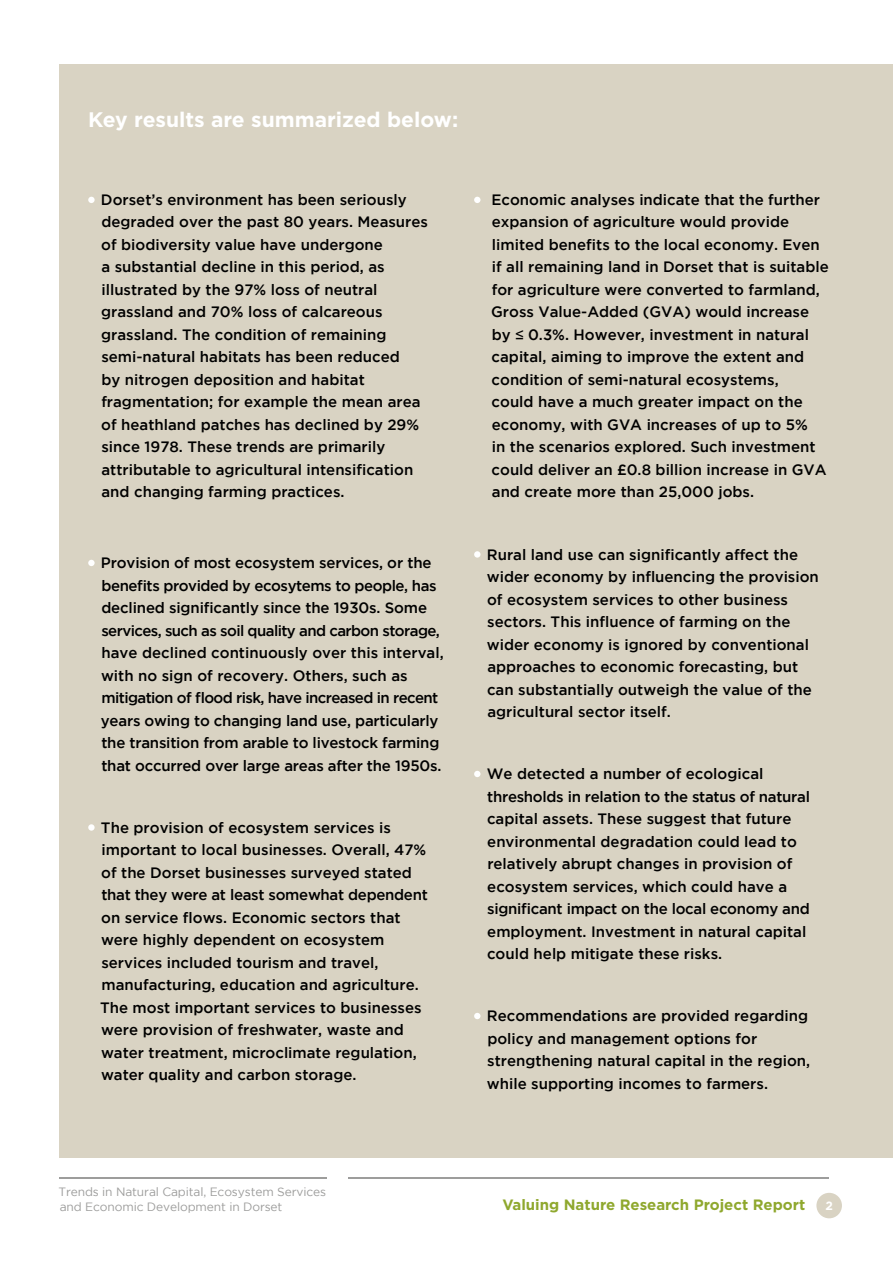
<style>
.page{position:relative;width:893px;height:1263px;background:#fff}
.page>*{position:absolute;margin:0;border:0;box-sizing:border-box;transform-origin:0 0}
.t1{font:700 21px "Gotham";color:#fff}
.t2{font:500 15px/22.5px "Gotham";color:#000}
.t3{font:700 15px "Gotham";color:#8fa82e}
.t4{font:12px/15px "Gotham";letter-spacing:-.01em;color:#9d9d9c}
.t5{font:700 12px "Gotham";color:#fff}
.s1{font-family:"Arial";font-weight:400}
</style>
<div class="page">
<div style="left:816px;top:1193px;width:26px;height:25px;background:#d9d3c3;border-radius:50%"></div>
<hr style="left:349px;top:1178px;width:480px;height:1px;background:#9d9d9c">
<hr style="left:60px;top:1178px;width:267px;height:1px;background:#9d9d9c">
<div style="left:60px;top:64px;width:833px;height:1093px;background:#d9d3c3"></div>
<div style="left:88px;top:197px;width:7px;height:6px;background:#fff;border-radius:50%"></div>
<div style="left:88px;top:560px;width:7px;height:6px;background:#fff;border-radius:50%"></div>
<div style="left:88px;top:824px;width:7px;height:7px;background:#fff;border-radius:50%"></div>
<svg style="left:474px;top:197px;width:6px;height:6px"></svg>
<div style="left:474px;top:551px;width:6px;height:7px;background:#fff;border-radius:50%"></div>
<svg style="left:474px;top:771px;width:6px;height:6px"></svg>
<svg style="left:474px;top:1013px;width:6px;height:6px"></svg>
<h1 class="t1" style="left:88px;top:107px;width:371px">Key results are summarized below:</h1>
<p class="t2" style="left:101px;top:188px;width:329px">Dorset’s environment has been seriously degraded over the past 80 years. Measures of biodiversity value have undergone<br>a substantial decline in this period, as illustrated by the 97% loss of neutral grassland and 70% loss of calcareous grassland. The condition of remaining semi-natural habitats has been reduced<br>by nitrogen deposition and habitat fragmentation; for example the mean area of heathland patches has declined by 29% since 1978. These trends are primarily attributable to agricultural intensification and changing farming practices.</p>
<p class="t2" style="left:101px;top:551px;width:344px">Provision of most ecosystem services, or the benefits provided by ecosytems to people, has declined significantly since the 1930s. Some services, such as soil quality and carbon storage, have declined continuously over this interval, with no sign of recovery. Others, such as mitigation of flood risk, have increased in recent years owing to changing land use, particularly the transition from arable to livestock farming that occurred over large areas after the 1950s.</p>
<p class="t2" style="left:100px;top:816px;width:329px">The provision of ecosystem services is important to local businesses. Overall, 47% of the Dorset businesses surveyed stated that they were at least somewhat dependent on service flows. Economic sectors that were highly dependent on ecosystem services included tourism and travel, manufacturing, education and agriculture.<br>The most important services to businesses were provision of freshwater, waste and water treatment, microclimate regulation, water quality and carbon storage.</p>
<p class="t2" style="left:491px;top:188px;width:339px">Economic analyses indicate that the further expansion of agriculture would provide limited benefits to the local economy. Even if all remaining land in Dorset that is suitable for agriculture were converted to farmland, Gross Value-Added (GVA) would increase by <span class="s1">≤</span> 0.3%. However, investment in natural capital, aiming to improve the extent and condition of semi-natural ecosystems,<br>could have a much greater impact on the economy, with GVA increases of up to 5%<br>in the scenarios explored. Such investment could deliver an £0.8 billion increase in GVA and create more than 25,000 jobs.</p>
<p class="t2" style="left:487px;top:543px;width:333px">Rural land use can significantly affect the wider economy by influencing the provision of ecosystem services to other business sectors. This influence of farming on the wider economy is ignored by conventional approaches to economic forecasting, but can substantially outweigh the value of the agricultural sector itself.</p>
<p class="t2" style="left:487px;top:762px;width:325px">We detected a number of ecological thresholds in relation to the status of natural capital assets. These suggest that future environmental degradation could lead to relatively abrupt changes in provision of ecosystem services, which could have a significant impact on the local economy and employment. Investment in natural capital could help mitigate these risks.</p>
<p class="t2" style="left:487px;top:1004px;width:325px">Recommendations are provided regarding policy and management options for strengthening natural capital in the region, while supporting incomes to farmers.</p>
<p class="t4" style="left:58px;top:1184px;width:269px">Trends in Natural Capital, Ecosystem Services and Economic Development in Dorset</p>
<p class="t3" style="left:502px;top:1196px;width:304px">Valuing Nature Research Project Report</p>
<p class="t5" style="left:825px;top:1199px;width:9px">2</p>
</div>
